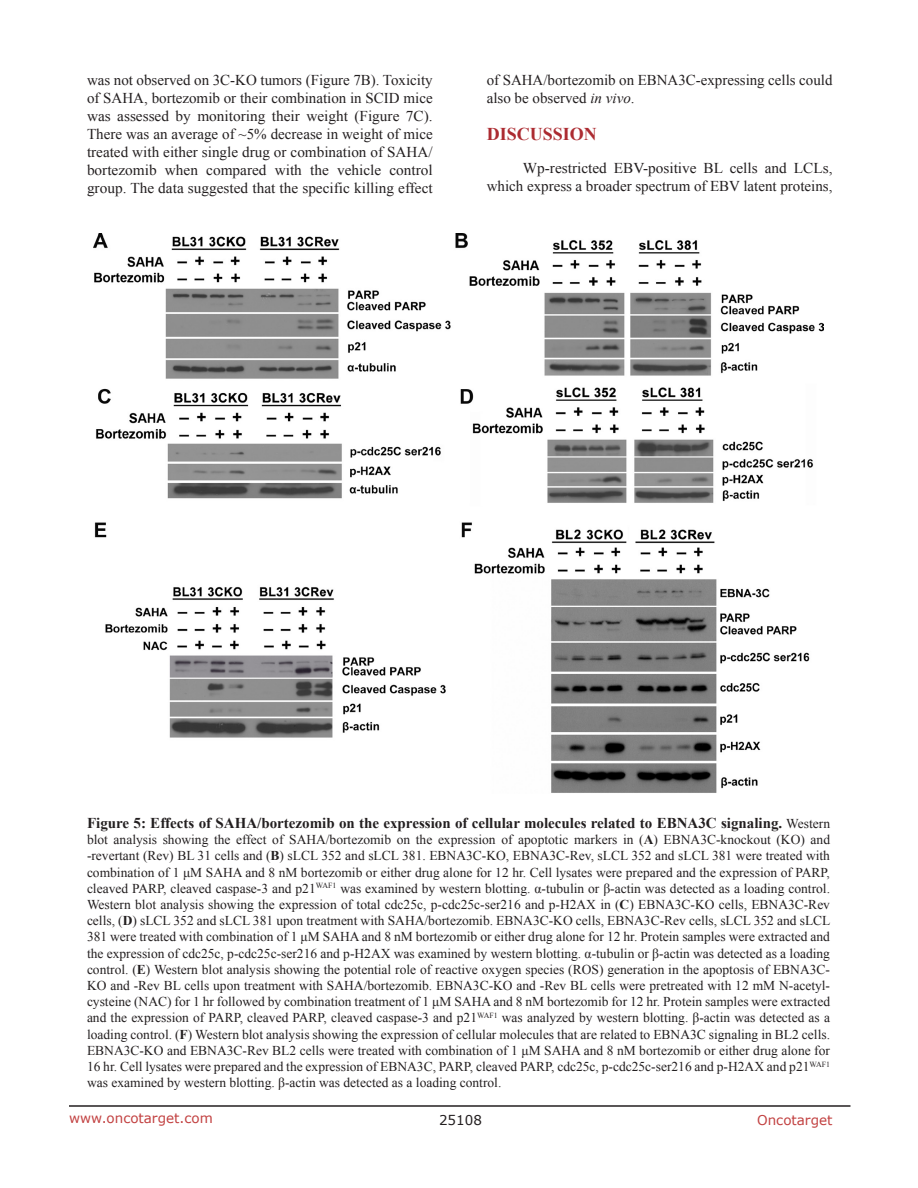
<style>
.page{position:relative;width:918px;height:1188px;background:#fff}
.page>*{position:absolute;margin:0;border:0;box-sizing:border-box;transform-origin:0 0}
.Heading{font:700 18px "Times New Roman";color:#ac2b31}
.BodyText{font:15px/18px "Times New Roman";color:#231f20;text-align:justify}
.Figuretrx{font:700 15px "Times New Roman";color:#231f20}
.Figuretrx-2{font:13.5px/16.2px "Times New Roman";color:#231f20;text-align:justify}
.t1{font:13.5px "Verdana";color:#c24141}
.t2{font:13.5px "Verdana";color:#231f20}
.s1{font-style:italic}
.s2{font-weight:400;font-size:13.5px}
.s3{font-weight:700}
</style>
<div class="page">
<hr style="left:69px;top:1105px;width:781px;height:2px;background:#231f20">
<img style="left:94px;top:234px;width:729px;height:559px">
<p class="BodyText" style="left:87px;top:71px;width:347px">was not observed on 3C-KO tumors (Figure 7B). Toxicity of SAHA, bortezomib or their combination in SCID mice was assessed by monitoring their weight (Figure 7C).<br>There was an average of ~5% decrease in weight of mice treated with either single drug or combination of SAHA/ bortezomib when compared with the vehicle control group. The data suggested that the specific killing effect</p>
<p class="BodyText" style="left:487px;top:71px;width:347px">of SAHA/bortezomib on EBNA3C-expressing cells could also be observed <span class="s1">in vivo</span>.</p>
<p class="Heading" style="left:487px;top:122px;width:112px">DISCUSSION</p>
<p class="BodyText" style="left:487px;top:159px;width:347px;text-align:right">Wp-restricted EBV-positive BL cells and LCLs, which express a broader spectrum of EBV latent proteins,</p>
<p class="Figuretrx" style="left:87px;top:813px;width:745px">Figure 5: Effects of SAHA/bortezomib on the expression of cellular molecules related to EBNA3C signaling. <span class="s2">Western</span></p>
<p class="Figuretrx-2" style="left:87px;top:831px;width:745px">blot analysis showing the effect of SAHA/bortezomib on the expression of apoptotic markers in (<span class="s3">A</span>) EBNA3C-knockout (KO) and -revertant (Rev) BL 31 cells and (<span class="s3">B</span>) sLCL 352 and sLCL 381. EBNA3C-KO, EBNA3C-Rev, sLCL 352 and sLCL 381 were treated with combination of 1 μM SAHA and 8 nM bortezomib or either drug alone for 12 hr. Cell lysates were prepared and the expression of PARP, cleaved PARP, cleaved caspase-3 and p21<sup>WAF1</sup> was examined by western blotting. α-tubulin or β-actin was detected as a loading control.<br>Western blot analysis showing the expression of total cdc25c, p-cdc25c-ser216 and p-H2AX in (<span class="s3">C</span>) EBNA3C-KO cells, EBNA3C-Rev cells, (<span class="s3">D</span>) sLCL 352 and sLCL 381 upon treatment with SAHA/bortezomib. EBNA3C-KO cells, EBNA3C-Rev cells, sLCL 352 and sLCL 381 were treated with combination of 1 μM SAHA and 8 nM bortezomib or either drug alone for 12 hr. Protein samples were extracted and the expression of cdc25c, p-cdc25c-ser216 and p-H2AX was examined by western blotting. α-tubulin or β-actin was detected as a loading control. (<span class="s3">E</span>) Western blot analysis showing the potential role of reactive oxygen species (ROS) generation in the apoptosis of EBNA3C-KO and -Rev BL cells upon treatment with SAHA/bortezomib. EBNA3C-KO and -Rev BL cells were pretreated with 12 mM N-acetyl&shy;cysteine (NAC) for 1 hr followed by combination treatment of 1 μM SAHA and 8 nM bortezomib for 12 hr. Protein samples were extracted and the expression of PARP, cleaved PARP, cleaved caspase-3 and p21<sup>WAF1</sup> was analyzed by western blotting. β-actin was detected as a loading control. (<span class="s3">F</span>) Western blot analysis showing the expression of cellular molecules that are related to EBNA3C signaling in BL2 cells.<br>EBNA3C-KO and EBNA3C-Rev BL2 cells were treated with combination of 1 μM SAHA and 8 nM bortezomib or either drug alone for 16 hr. Cell lysates were prepared and the expression of EBNA3C, PARP, cleaved PARP, cdc25c, p-cdc25c-ser216 and p-H2AX and p21<sup>WAF1 </sup>was examined by western blotting. β-actin was detected as a loading control.</p>
<p class="t1" style="left:69px;top:1109px;width:145px">www.oncotarget.com</p>
<p class="t2" style="left:439px;top:1111px;width:44px">25108</p>
<p class="t1" style="left:757px;top:1111px;width:77px">Oncotarget</p>
</div>
